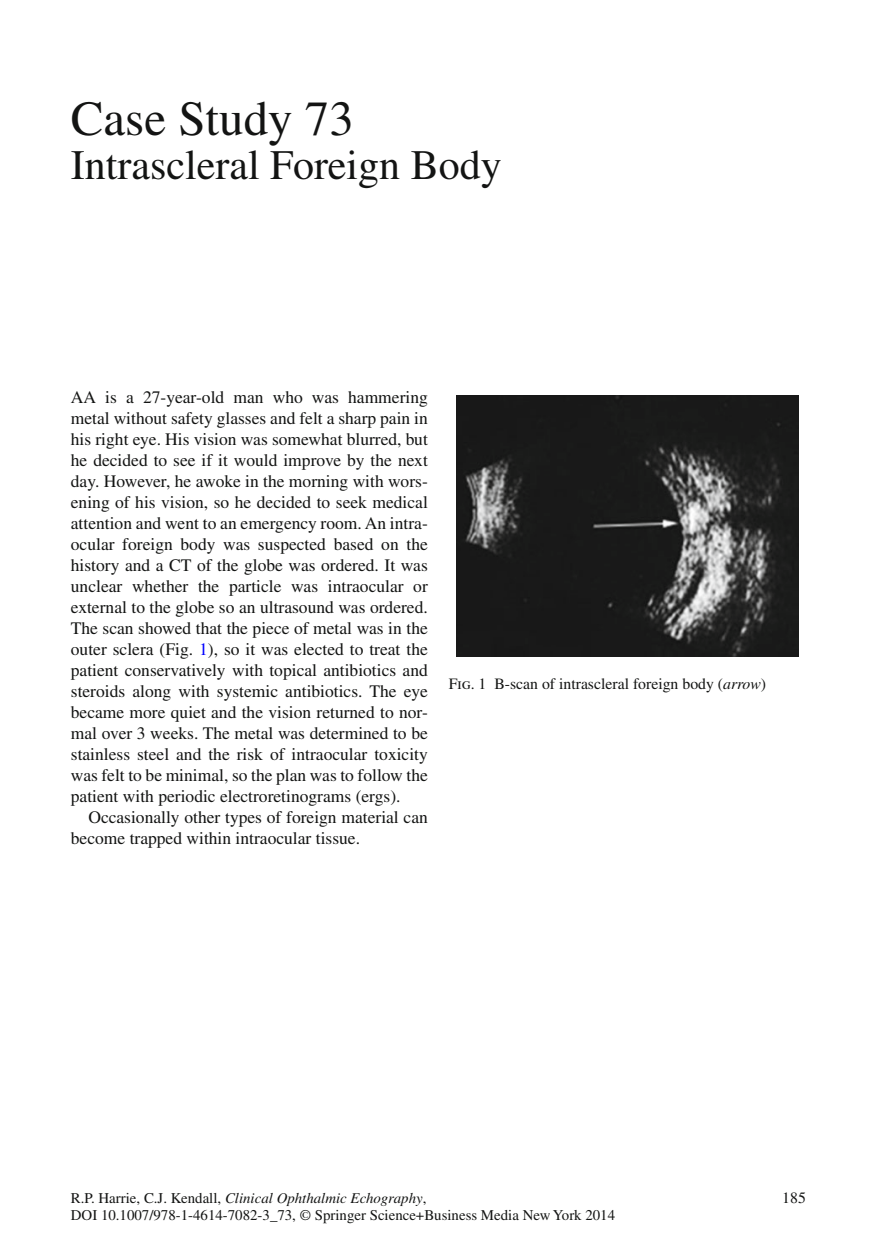
<style>
.page{position:relative;width:883px;height:1260px;background:#fff}
.page>*{position:absolute;margin:0;border:0;box-sizing:border-box;transform-origin:0 0}
.t1{font:49px "Times";color:#131413}
.t2{font:42px "Times";color:#131413}
.t3{font:17.5px/21px "Times";color:#131413;text-align:justify}
.t4{font:15.75px "Times";color:#131413}
.t5{font:14.88px "Times";color:#131413}
.t6{font:italic 14.88px "Times";color:#131413}
.s1{color:#00f}
.s2{font-family:"Times Roman SC"}
.s3{font-style:italic}
.s4{font-style:normal}
</style>
<div class="page">
<img style="left:456px;top:396px;width:343px;height:261px">
<h1 class="t1" style="left:71px;top:101px;width:285px">Case Study 73</h1>
<h2 class="t2" style="left:71px;top:150px;width:432px">Intrascleral Foreign Body</h2>
<p class="t3" style="left:71px;top:389px;width:359px">AA is a 27-year-old man who was hammering metal without safety glasses and felt a sharp pain in his right eye. His vision was somewhat blurred, but he decided to see if it would improve by the next day. However, he awoke in the morning with wors&shy;ening of his vision, so he decided to seek medical attention and went to an emergency room. An intra&shy;ocular foreign body was suspected based on the history and a CT of the globe was ordered. It was unclear whether the particle was intraocular or external to the globe so an ultrasound was ordered.<br>The scan showed that the piece of metal was in the outer sclera (Fig. <span class="s1">1</span> ), so it was elected to treat the patient conservatively with topical antibiotics and steroids along with systemic antibiotics. The eye became more quiet and the vision returned to nor&shy;mal over 3 weeks. The metal was determined to be stainless steel and the risk of intraocular toxicity was felt to be minimal, so the plan was to follow the patient with periodic electroretinograms (ergs).</p>
<p class="t3" style="left:71px;top:809px;width:359px;text-indent:18px">Occasionally other types of foreign material can become trapped within intraocular tissue.</p>
<p class="t4" style="left:449px;top:678px;width:319px"><span class="s2">Fig.</span> 1 B-scan of intrascleral foreign body ( <span class="s3">arrow</span> )</p>
<p class="t6" style="left:71px;top:1193px;width:357px"><span class="s4">R.P. Harrie, C.J. Kendall,</span> Clinical Ophthalmic Echography<span class="s4">,</span></p>
<p class="t4" style="left:782px;top:1192px;width:25px">185</p>
<p class="t5" style="left:71px;top:1210px;width:546px">DOI 10.1007/978-1-4614-7082-3_73, © Springer Science+Business Media New York 2014</p>
</div>
